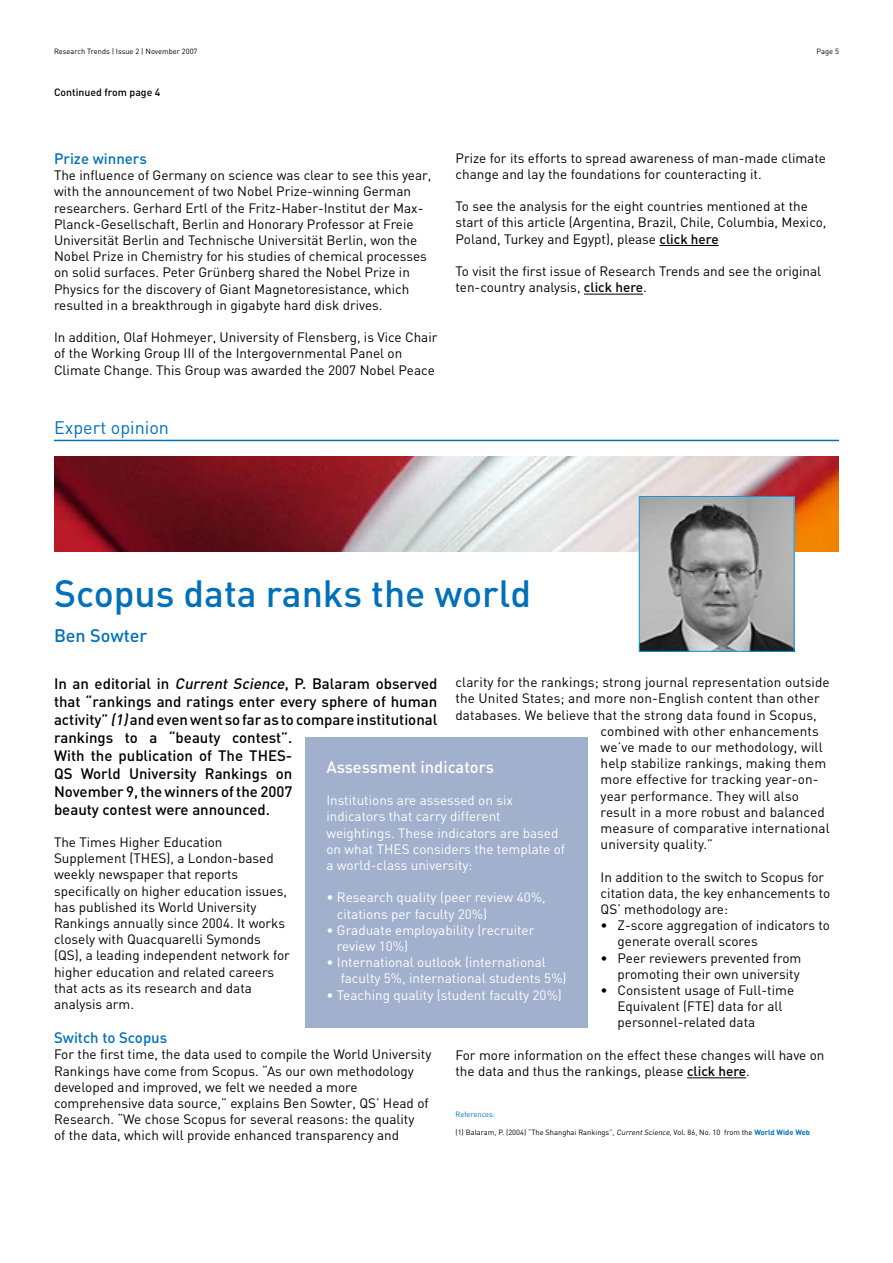
<style>
.page{position:relative;width:893px;height:1263px;background:#fff}
.page>*{position:absolute;margin:0;border:0;box-sizing:border-box;transform-origin:0 0}
.t1{font:500 37.5px "DIN";color:#0071b9}
.t2{font:18px "DIN";color:#0071b9}
.t3{font:500 18px "DIN";color:#0071b9}
.t4{font:16.5px "DIN Medium Alternate";color:#fff}
.t5{font:500 15px/18px "DIN";color:#000}
.t6{font:500 15px "DIN";color:#0071b9}
.t7{font:13.5px/16.2px "DIN";color:#000}
.t8{font:13.5px/16.2px "DIN";color:#fff}
.t9{font:500 10.5px "DIN";color:#000}
.t10{font:7.5px "DIN";color:#000}
.t11{font:7.5px "DIN";color:#0071b9}
.s1{font-weight:500}
.s2{font-style:italic}
.s3{font-weight:700;color:#0071b9}
</style>
<div class="page">
<hr style="left:659px;top:245px;width:60px;height:1px;background:#000">
<hr style="left:584px;top:294px;width:59px;height:1px;background:#000">
<hr style="left:687px;top:1077px;width:59px;height:1px;background:#000">
<hr style="left:54px;top:440px;width:785px;height:1px;background:#0071b9">
<img style="left:55px;top:457px;width:784px;height:94px">
<img style="left:641px;top:498px;width:151px;height:151px">
<div style="left:639px;top:496px;width:155px;height:155px;border:1px solid #009ee0"></div>
<div style="left:305px;top:738px;width:283px;height:290px;background:#a1b0cd"></div>
<p class="t10" style="left:54px;top:47px;width:145px">Research Trends | Issue 2 | November 2007</p>
<p class="t10" style="left:816px;top:47px;width:18px">Page</p>
<p class="t9" style="left:54px;top:86px;width:108px">Continued from page 4</p>
<p class="t6" style="left:54px;top:149px;width:94px">Prize winners</p>
<p class="t7" style="left:54px;top:167px;width:379px">The influence of Germany on science was clear to see this year, with the announcement of two Nobel Prize-winning German researchers. Gerhard Ertl of the Fritz-Haber-Institut der Max-Planck-Gesellschaft, Berlin and Honorary Professor at Freie Universität Berlin and Technische Universität Berlin, won the Nobel Prize in Chemistry for his studies of chemical processes on solid surfaces. Peter Grünberg shared the Nobel Prize in Physics for the discovery of Giant Magnetoresistance, which resulted in a breakthrough in gigabyte hard disk drives.</p>
<p class="t7" style="left:54px;top:329px;width:385px">In addition, Olaf Hohmeyer, University of Flensberg, is Vice Chair of the Working Group III of the Intergovernmental Panel on<br>Climate Change. This Group was awarded the 2007 Nobel Peace</p>
<h2 class="t2" style="left:54px;top:416px;width:117px">Expert opinion</h2>
<p class="t7" style="left:455px;top:149px;width:372px">Prize for its efforts to spread awareness of man-made climate change and lay the foundations for counteracting it.</p>
<p class="t7" style="left:455px;top:198px;width:372px">To see the analysis for the eight countries mentioned at the start of this article (Argentina, Brazil, Chile, Columbia, Mexico,<br>Poland, Turkey and Egypt), please <span class="s1">click here</span></p>
<p class="t7" style="left:455px;top:263px;width:367px">To visit the first issue of Research Trends and see the original ten-country analysis, <span class="s1">click here</span>.</p>
<h1 class="t1" style="left:54px;top:570px;width:479px">Scopus data ranks the world</h1>
<h2 class="t3" style="left:54px;top:624px;width:95px">Ben Sowter</h2>
<p class="t7" style="left:455px;top:674px;width:376px">clarity for the rankings; strong journal representation outside</p>
<p class="t7" style="left:455px;top:690px;width:366px">the United States; and more non-English content than other</p>
<p class="t7" style="left:455px;top:706px;width:363px">databases. We believe that the strong data found in Scopus,</p>
<p class="t7" style="left:601px;top:722px;width:220px">combined with other enhancements</p>
<p class="t7" style="left:601px;top:739px;width:224px">we’ve made to our methodology, will</p>
<p class="t7" style="left:601px;top:755px;width:227px">help stabilize rankings, making them</p>
<p class="t7" style="left:601px;top:771px;width:219px">more effective for tracking year-on-</p>
<p class="t7" style="left:601px;top:787px;width:200px">year performance. They will also</p>
<p class="t7" style="left:601px;top:803px;width:226px">result in a more robust and balanced</p>
<p class="t7" style="left:601px;top:820px;width:231px">measure of comparative international</p>
<p class="t7" style="left:601px;top:836px;width:114px">university quality.”</p>
<p class="t7" style="left:601px;top:868px;width:231px">In addition to the switch to Scopus for citation data, the key enhancements to<br>QS’ methodology are:</p>
<p class="t7" style="left:617px;top:917px;width:214px;text-indent:-17px">• Z-score aggregation of indicators to generate overall scores</p>
<p class="t7" style="left:601px;top:949px;width:202px;text-align:right">• Peer reviewers prevented from promoting their own university</p>
<p class="t7" style="left:617px;top:982px;width:178px;text-indent:-17px">• Consistent usage of Full-time<br>Equivalent (FTE) data for all personnel-related data</p>
<p class="t7" style="left:455px;top:1046px;width:371px">For more information on the effect these changes will have on the data and thus the rankings, please <span class="s1">click here</span>.</p>
<p class="t11" style="left:455px;top:1110px;width:41px">References:</p>
<p class="t10" style="left:455px;top:1128px;width:356px">(1) Balaram, P. (2004) “The Shanghai Rankings”, <span class="s2">CurrentScience</span>, Vol. 86, No. 10 from the <span class="s3">World Wide Web</span></p>
<p class="t5" style="left:54px;top:674px;width:385px">In an editorial in <span class="s2">Current Science</span>, P. Balaram observed that “rankings and ratings enter every sphere of human activity” <span class="s2">(1)</span>and even went so far as to compare institutional rankings to a “beauty contest”.<br>With the publication of The THES-<br>QS World University Rankings on<br>November 9, the winners of the 2007<br>beauty contest were announced.</p>
<p class="t7" style="left:54px;top:834px;width:237px">The Times Higher Education Supplement (THES), a London-based weekly newspaper that reports specifically on higher education issues, has published its World University Rankings annually since 2004. It works closely with Quacquarelli Symonds (QS), a leading independent network for higher education and related careers that acts as its research and data analysis arm.</p>
<p class="t6" style="left:54px;top:1028px;width:115px">Switch to Scopus</p>
<p class="t7" style="left:54px;top:1046px;width:379px">For the first time, the data used to compile the World University Rankings have come from Scopus. “As our own methodology developed and improved, we felt we needed a more comprehensive data source,” explains Ben Sowter, QS’ Head of Research. “We chose Scopus for several reasons: the quality<br>of the data, which will provide enhanced transparency and</p>
<p class="t4" style="left:326px;top:756px;width:169px">Assessment indicators</p>
<p class="t8" style="left:326px;top:792px;width:240px">Institutions are assessed on six indicators that carry different weightings. These indicators are based on what THES considers the template of a world-class university:</p>
<p class="t8" style="left:337px;top:889px;width:210px;text-indent:-11px">• Research quality (peer review 40%, citations per faculty 20%)</p>
<p class="t8" style="left:337px;top:921px;width:199px;text-indent:-11px">• Graduate employability (recruiter review 10%)</p>
<p class="t8" style="left:341px;top:954px;width:227px;text-indent:-14px">• International outlook (international faculty 5%, international students 5%)</p>
<p class="t8" style="left:326px;top:986px;width:237px">• Teaching quality (student faculty 20%)</p>
</div>
